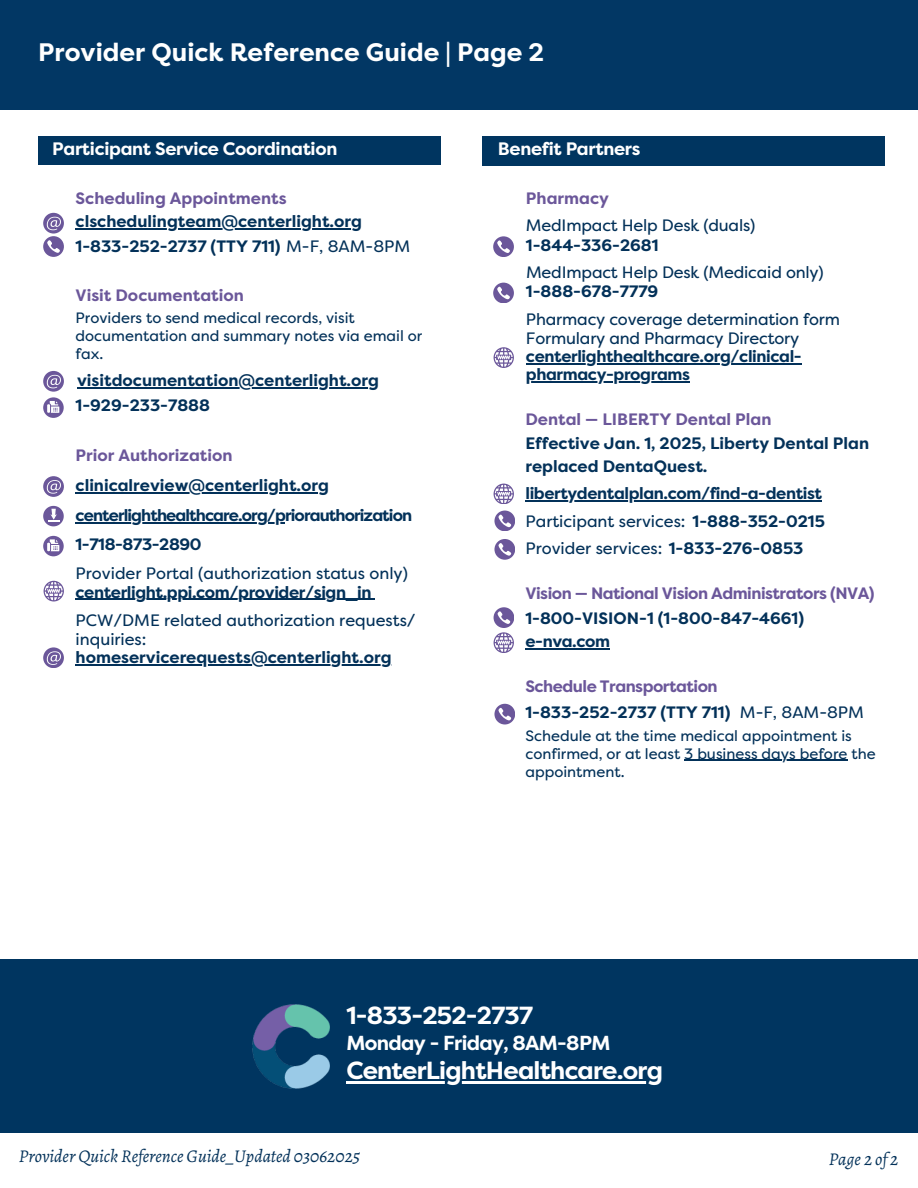
<style>
.page{position:relative;width:918px;height:1188px;background:#fff}
.page>*{position:absolute;margin:0;border:0;box-sizing:border-box;transform-origin:0 0}
.t1{font:700 25.35px "Filson Pro";color:#fff}
.t2{font:700 24.75px "Filson Pro";letter-spacing:-.03em;color:#fff}
.t3{font:700 20.25px "Filson Pro";letter-spacing:-.03em;color:#fff}
.t4{font:italic 18px "Alegreya";color:#033159}
.t5{font:700 18px "Filson Pro";letter-spacing:-.015em;color:#fff}
.t6{font:700 16.5px/24.6px "Filson Pro";color:#033159}
.t7{font:16.5px/19.2px "Filson Pro";color:#033159}
.t8{font:700 16.5px/18px "Filson Pro";letter-spacing:-.025em;color:#033159}
.t9{font:700 16.5px/25.7px "Filson Pro";letter-spacing:-.03em;color:#6b579a}
.t10{font:700 16.5px "Filson Pro";color:#6b579a}
.t11{font:700 16.5px "Filson Pro";letter-spacing:-.055em;color:#033159}
.t12{font:15px/18px "Filson Pro";color:#033159}
.s1{font-weight:400}
.s2{font-weight:700}
.s3{color:#033159}
.s4{font-weight:400;color:#033159}
</style>
<div class="page">
<div style="left:0;top:959px;width:918px;height:174px;background:#003560"></div>
<div style="left:38px;top:136px;width:403px;height:29px;background:#003560"></div>
<div style="left:0;top:0;width:918px;height:110px;background:#023764"></div>
<div style="left:482px;top:136px;width:403px;height:30px;background:#003560"></div>
<svg style="left:43px;top:476px;width:20px;height:20px"></svg>
<hr style="left:76px;top:492px;width:253px;height:1px;background:#033159">
<svg style="left:44px;top:581px;width:20px;height:20px"></svg>
<hr style="left:76px;top:599px;width:295px;height:1px;background:#033159">
<svg style="left:43px;top:536px;width:20px;height:20px"></svg>
<svg style="left:43px;top:647px;width:20px;height:21px"></svg>
<hr style="left:76px;top:664px;width:316px;height:2px;background:#033159">
<svg style="left:43px;top:506px;width:20px;height:20px"></svg>
<hr style="left:76px;top:522px;width:209px;height:1px;background:#033159">
<img style="left:253px;top:1004px;width:76px;height:85px">
<hr style="left:346px;top:1081px;width:316px;height:2px;background:#fff">
<div style="left:43px;top:236px;width:20px;height:20px;background:#6b579a;border-radius:50%"></div>
<svg style="left:47px;top:240px;width:13px;height:13px"></svg>
<svg style="left:43px;top:213px;width:20px;height:20px"></svg>
<hr style="left:76px;top:228px;width:286px;height:1px;background:#033159">
<svg style="left:43px;top:371px;width:20px;height:20px"></svg>
<hr style="left:77px;top:388px;width:302px;height:1px;background:#033159">
<svg style="left:43px;top:397px;width:20px;height:21px"></svg>
<div style="left:494px;top:607px;width:20px;height:21px;background:#6b579a;border-radius:50%"></div>
<svg style="left:498px;top:611px;width:12px;height:13px"></svg>
<svg style="left:494px;top:632px;width:20px;height:21px"></svg>
<hr style="left:525px;top:648px;width:85px;height:1px;background:#033159">
<div style="left:493px;top:236px;width:20px;height:21px;background:#6b579a;border-radius:50%"></div>
<svg style="left:497px;top:240px;width:13px;height:13px"></svg>
<svg style="left:494px;top:347px;width:20px;height:20px"></svg>
<hr style="left:526px;top:363px;width:275px;height:2px;background:#033159">
<hr style="left:526px;top:381px;width:164px;height:2px;background:#033159">
<div style="left:493px;top:283px;width:20px;height:20px;background:#6b579a;border-radius:50%"></div>
<svg style="left:497px;top:286px;width:13px;height:14px"></svg>
<div style="left:494px;top:539px;width:21px;height:20px;background:#6b579a;border-radius:50%"></div>
<svg style="left:499px;top:543px;width:12px;height:13px"></svg>
<div style="left:494px;top:511px;width:21px;height:20px;background:#6b579a;border-radius:50%"></div>
<svg style="left:499px;top:514px;width:12px;height:14px"></svg>
<svg style="left:494px;top:484px;width:20px;height:20px"></svg>
<hr style="left:525px;top:500px;width:297px;height:1px;background:#033159">
<div style="left:494px;top:704px;width:21px;height:20px;background:#6b579a;border-radius:50%"></div>
<svg style="left:499px;top:708px;width:12px;height:13px"></svg>
<hr style="left:684px;top:760px;width:163px;height:1px;background:#033159">
<h1 class="t1" style="left:38px;top:36px;width:507px">Provider Quick Reference Guide | Page 2</h1>
<p class="t5" style="left:52px;top:138px;width:287px">Participant Service Coordination</p>
<p class="t10" style="left:76px;top:188px;width:213px">Scheduling Appointments</p>
<p class="t6" style="left:76px;top:234px;width:336px">1-833-252-2737 (TTY 711) <span class="s1">M-F, 8AM-8PM</span></p>
<p class="t6" style="left:76px;top:209px;width:288px">clschedulingteam@centerlight.org</p>
<p class="t10" style="left:76px;top:285px;width:170px">Visit Documentation</p>
<p class="t12" style="left:76px;top:309px;width:348px">Providers to send medical records, visit documentation and summary notes via email or fax.</p>
<p class="t6" style="left:76px;top:369px;width:305px">visitdocumentation@centerlight.org<br>1-929-233-7888</p>
<p class="t10" style="left:76px;top:445px;width:159px">Prior Authorization</p>
<p class="t6" style="left:76px;top:473px;width:255px">clinicalreview@centerlight.org</p>
<p class="t11" style="left:76px;top:505px;width:338px">centerlighthealthcare.org/priorauthorization</p>
<p class="t8" style="left:76px;top:536px;width:127px">1-718-873-2890</p>
<p class="t7" style="left:76px;top:563px;width:334px">Provider Portal (authorization status only)</p>
<p class="t8" style="left:76px;top:583px;width:297px">centerlight.ppi.com/provider/sign_in</p>
<p class="t7" style="left:76px;top:610px;width:342px">PCW/DME related authorization requests/ inquiries:</p>
<p class="t6" style="left:76px;top:646px;width:318px">homeservicerequests@centerlight.org</p>
<p class="t5" style="left:498px;top:138px;width:144px">Benefit Partners</p>
<p class="t10" style="left:526px;top:188px;width:84px">Pharmacy</p>
<p class="t7" style="left:526px;top:215px;width:231px">MedImpact Help Desk (duals)</p>
<p class="t6" style="left:526px;top:233px;width:134px">1-844-336-2681</p>
<p class="t7" style="left:526px;top:262px;width:299px">MedImpact Help Desk (Medicaid only)</p>
<p class="t6" style="left:526px;top:279px;width:134px">1-888-678-7779</p>
<p class="t7" style="left:526px;top:309px;width:315px">Pharmacy coverage determination form<br>Formulary and Pharmacy Directory</p>
<p class="t8" style="left:526px;top:348px;width:277px">centerlighthealthcare.org/clinical&shy;pharmacy-programs</p>
<p class="t10" style="left:525px;top:409px;width:248px">Dental — LIBERTY Dental Plan</p>
<p class="t6" style="left:525px;top:433px;width:345px;line-height:22.5px">Effective Jan. 1, 2025, Liberty Dental Plan replaced DentaQuest.</p>
<p class="t8" style="left:525px;top:484px;width:298px">libertydentalplan.com/find-a-dentist</p>
<p class="t7" style="left:525px;top:512px;width:301px">Participant services: <span class="s2">1-888-352-0215</span></p>
<p class="t7" style="left:525px;top:539px;width:280px">Provider services: <span class="s2">1-833-276-0853</span></p>
<p class="t9" style="left:525px;top:581px;width:351px">Vision — National Vision Administrators (NVA)</p>
<p class="t6" style="left:525px;top:607px;width:280px;line-height:23px">1-800-VISION-1 (1-800-847-4661) e-nva.com</p>
<p class="t9" style="left:525px;top:674px;width:340px">Schedule Transportation<br><span class="s3">1-833-252-2737 (TTY 711)</span> <span class="s4">M-F, 8AM-8PM</span></p>
<p class="t12" style="left:525px;top:726px;width:352px">Schedule at the time medical appointment is confirmed, or at least 3 business days before the appointment.</p>
<h2 class="t2" style="left:346px;top:999px;width:188px">1-833-252-2737</h2>
<p class="t3" style="left:346px;top:1030px;width:266px">Monday - Friday, 8AM-8PM</p>
<h2 class="t2" style="left:346px;top:1055px;width:318px">CenterLightHealthcare.org</h2>
<p class="t4" style="left:19px;top:1144px;width:343px">Provider Quick Reference Guide_Updated 03062025</p>
<p class="t4" style="left:829px;top:1147px;width:71px">Page 2 of 2</p>
</div>
